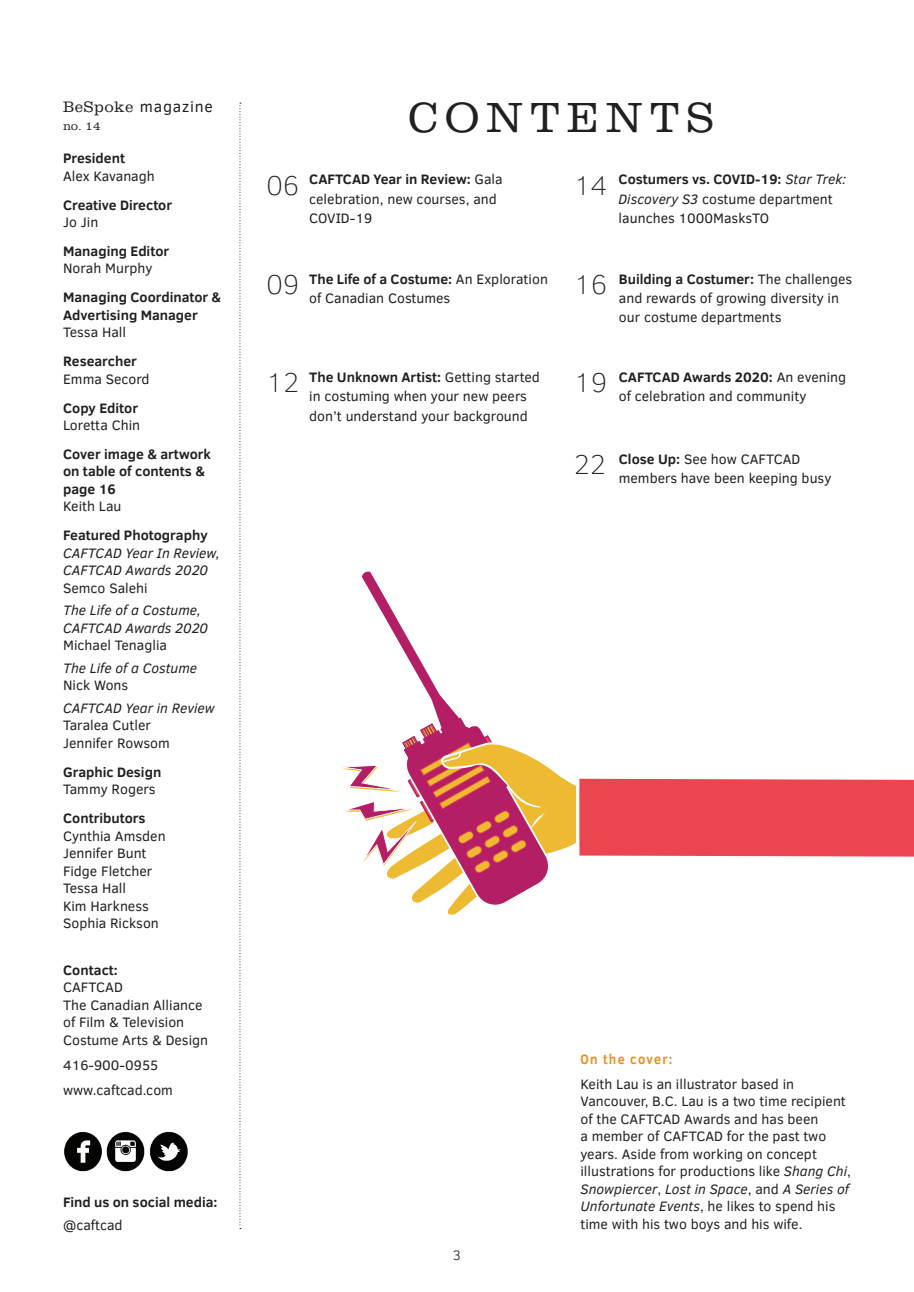
<style>
.page{position:relative;width:914px;height:1292px;background:#fff}
.page>*{position:absolute;margin:0;border:0;box-sizing:border-box;transform-origin:0 0}
.t1{font:300 43.75px "Clarendon";letter-spacing:.17em;color:#231f20}
.t2{font:100 28px "Clear Sans";color:#231f20}
.t3{font:15.75px "Clear Sans";letter-spacing:.05em;color:#231f20}
.Masthead{font:14px/17.5px "Clear Sans";color:#231f20}
.Body_-_Letter_from_e{font:14px/17.5px "Clear Sans";color:#222}
.Masthead-2{font:700 14px/17.5px "Clear Sans";color:#231f20}
.Masthead-3{font:italic 14px/17.5px "Clear Sans";color:#231f20}
.Title_subhead{font:700 14px "Clear Sans";letter-spacing:.1em;color:#eb8c1b;scale:.9 1}
.t4{font:300 14px "Clear Sans";color:#231f20}
.t5{font:300 12.25px "Clarendon";color:#231f20}
.s1{font-family:"Clarendon";font-weight:300}
.s2{font-weight:700}
.s3{font-weight:400}
.s4{font-weight:700;font-style:normal}
.s5{font-style:normal}
.s6{font-style:italic}
</style>
<div class="page">
<div style="left:618px;top:778px;width:296px;height:79px;background:#eb454f"></div>
<svg style="left:342px;top:571px;width:276px;height:343px"></svg>
<svg style="left:239px;top:103px;width:2px;height:1126px"></svg>
<img style="left:64px;top:1131px;width:124px;height:41px">
<p class="t3" style="left:63px;top:96px;width:151px"><span class="s1">BeSpoke</span> magazine</p>
<p class="t5" style="left:63px;top:119px;width:39px">no. 14</p>
<p class="Masthead" style="left:63px;top:149px;width:93px"><span class="s2">President<br></span>Alex Kavanagh</p>
<p class="Masthead-2" style="left:63px;top:195px;width:111px">Creative Director<br><span class="s3">Jo Jin</span></p>
<p class="Masthead-2" style="left:63px;top:242px;width:108px">Managing Editor<br><span class="s3">Norah Murphy</span></p>
<p class="Masthead-2" style="left:63px;top:288px;width:160px">Managing Coordinator &amp;<br>Advertising Manager<br><span class="s3">Tessa Hall</span></p>
<p class="Masthead-2" style="left:63px;top:352px;width:88px">Researcher<br><span class="s3">Emma Secord</span></p>
<p class="Masthead" style="left:63px;top:399px;width:79px"><span class="s2">Copy Editor<br></span>Loretta Chin</p>
<p class="Masthead-2" style="left:63px;top:445px;width:149px">Cover image &amp; artwork on table of contents &amp; page 16<br><span class="s3">Keith Lau</span></p>
<p class="Masthead-3" style="left:63px;top:526px;width:158px"><span class="s4">Featured Photography<br></span>CAFTCAD Year In Review,<br>CAFTCAD Awards 2020<br><span class="s5">Semco Salehi</span></p>
<p class="Masthead-3" style="left:63px;top:601px;width:146px">The Life of a Costume,<br>CAFTCAD Awards 2020<br><span class="s5">Michael Tenaglia</span></p>
<p class="Masthead-3" style="left:63px;top:659px;width:135px">The Life of a Costume<br><span class="s5">Nick Wons</span></p>
<p class="Masthead" style="left:63px;top:699px;width:153px"><span class="s6">CAFTCAD Year in Review<br></span>Taralea Cutler<br>Jennifer Rowsom</p>
<p class="Masthead-2" style="left:63px;top:762px;width:100px">Graphic Design<br><span class="s3">Tammy Rogers</span></p>
<p class="Masthead" style="left:63px;top:809px;width:104px"><span class="s2">Contributors<br></span>Cynthia Amsden<br>Jennifer Bunt<br>Fidge Fletcher<br>Tessa Hall<br>Kim Harkness<br>Sophia Rickson</p>
<p class="Masthead" style="left:63px;top:960px;width:147px"><span class="s2">Contact:<br></span>CAFTCAD<br>The Canadian Alliance of Film &amp; Television<br>Costume Arts &amp; Design</p>
<p class="Masthead" style="left:63px;top:1056px;width:97px">416-900-0955</p>
<p class="Masthead" style="left:63px;top:1081px;width:111px">www.caftcad.com</p>
<p class="Masthead-2" style="left:63px;top:1192px;width:156px">Find us on social media:</p>
<p class="Masthead" style="left:63px;top:1215px;width:61px">@caftcad</p>
<p class="t1" style="left:408px;top:92px;width:306px">CONTENTS</p>
<p class="t2" style="left:266px;top:167px;width:35px">06</p>
<p class="Masthead" style="left:309px;top:170px;width:195px;line-height:19.2px"><span class="s2">CAFTCAD Year in Review:</span> Gala celebration, new courses, and<br>COVID-19</p>
<p class="t2" style="left:266px;top:266px;width:35px">09</p>
<p class="Masthead" style="left:309px;top:269px;width:240px;line-height:19.2px"><span class="s2">The Life of a Costume:</span> An Exploration of Canadian Costumes</p>
<p class="t2" style="left:266px;top:364px;width:35px">12</p>
<p class="Masthead" style="left:309px;top:367px;width:232px;line-height:19.2px"><span class="s2">The Unknown Artist:</span> Getting started in costuming when your new peers don’t understand your background</p>
<p class="t2" style="left:573px;top:167px;width:36px">14</p>
<p class="Masthead" style="left:618px;top:170px;width:229px;line-height:19.2px"><span class="s2">Costumers vs. COVID-19:</span> <span class="s6">Star Trek:<br>Discovery S3</span> costume department launches 1000MasksTO</p>
<p class="t2" style="left:574px;top:266px;width:35px">16</p>
<p class="Masthead" style="left:619px;top:269px;width:235px;line-height:19.2px"><span class="s2">Building a Costumer:</span> The challenges and rewards of growing diversity in our costume departments</p>
<p class="t2" style="left:574px;top:364px;width:35px">19</p>
<p class="Masthead" style="left:619px;top:367px;width:229px;line-height:19.2px"><span class="s2">CAFTCAD Awards 2020:</span> An evening of celebration and community</p>
<p class="t2" style="left:574px;top:446px;width:34px">22</p>
<p class="Masthead" style="left:619px;top:449px;width:214px;line-height:19.2px"><span class="s2">Close Up:</span> See how CAFTCAD members have been keeping busy</p>
<p class="t4" style="left:453px;top:1245px;width:10px">3</p>
<p class="Title_subhead" style="left:580px;top:1048px;width:104px">On the cover:</p>
<p class="Body_-_Letter_from_e" style="left:580px;top:1075px;width:272px">Keith Lau is an illustrator based in Vancouver, B.C. Lau is a two time recipient of the CAFTCAD Awards and has been<br>a member of CAFTCAD for the past two years. Aside from working on concept illustrations for productions like <span class="s6">Shang Chi</span>, <span class="s6">Snowpiercer</span>, <span class="s6">Lost in Space</span>, and <span class="s6">A Series of Unfortunate Events</span>, he likes to spend his time with his two boys and his wife.</p>
</div>
